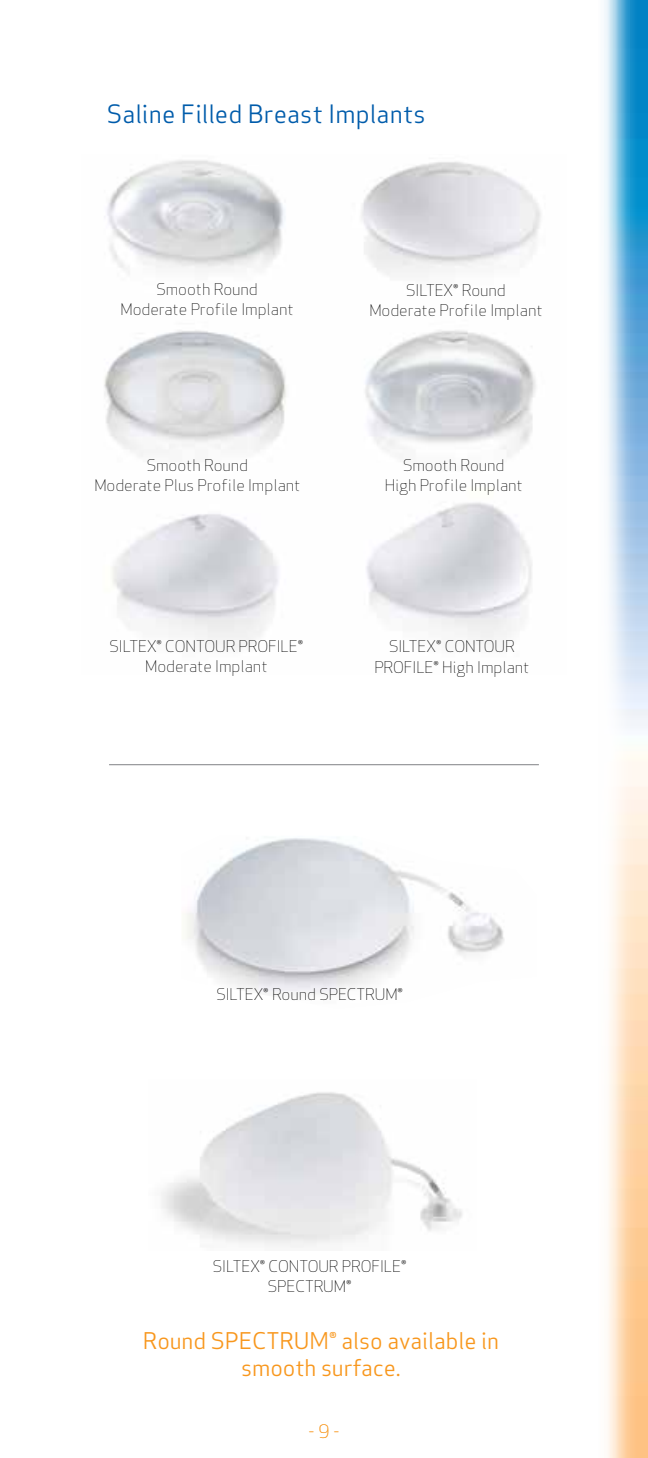
<style>
.page{position:relative;width:648px;height:1458px;background:#fff}
.page>*{position:absolute;margin:0;border:0;box-sizing:border-box;transform-origin:0 0}
.t1{font:24.75px "Apex Sans";color:#005cab}
.t2{font:22.5px/27px "Apex Sans";letter-spacing:-.005em;color:#f8971d;text-align:center}
.t3{font:300 18px "Apex Sans";color:#f8971d}
.t4{font:300 15.75px/20.2px "Apex Sans";letter-spacing:-.005em;color:#000;text-align:center}
</style>
<div class="page">
<img style="left:604px;top:0;width:44px;height:1458px">
<img style="left:186px;top:838px;width:318px;height:156px">
<img style="left:161px;top:1092px;width:301px;height:156px">
<img style="left:104px;top:160px;width:437px;height:489px">
<hr style="left:109px;top:764px;width:430px;height:1px;background:#808285">
<h1 class="t1" style="left:107px;top:94px;width:320px">Saline Filled Breast Implants</h1>
<p class="t4" style="left:121px;top:279px;width:175px">Smooth Round<br>Moderate Profile Implant</p>
<p class="t4" style="left:369px;top:279px;width:175px">Siltex® Round<br>Moderate Profile Implant</p>
<p class="t4" style="left:94px;top:455px;width:208px">Smooth Round<br>Moderate Plus Profile Implant</p>
<p class="t4" style="left:385px;top:455px;width:140px">Smooth Round<br>High Profile Implant</p>
<p class="t4" style="left:110px;top:636px;width:77px">Siltex® Contour</p>
<p class="t4" style="left:239px;top:636px;width:19px">Profil</p>
<p class="t4" style="left:289px;top:636px;width:16px">e®</p>
<p class="t4" style="left:145px;top:656px;width:124px">Moderate Implant</p>
<p class="t4" style="left:374px;top:636px;width:91px;text-align:left;text-indent:15px">Siltex® Contour<br>Profil</p>
<p class="t4" style="left:425px;top:657px;width:106px">e® High Implant</p>
<p class="t4" style="left:216px;top:984px;width:142px">Siltex® Round Spectrum</p>
<p class="t4" style="left:398px;top:984px;width:7px">®</p>
<p class="t4" style="left:213px;top:1256px;width:77px">Siltex® Contour</p>
<p class="t4" style="left:342px;top:1256px;width:19px">Profil</p>
<p class="t4" style="left:392px;top:1256px;width:16px">e®</p>
<p class="t4" style="left:268px;top:1276px;width:39px">Spectrum</p>
<p class="t4" style="left:346px;top:1276px;width:7px">®</p>
<h2 class="t2" style="left:143px;top:1325px;width:358px">Round Spectrum® also available in smooth surface.</h2>
<p class="t3" style="left:308px;top:1420px;width:33px">- 9 -</p>
</div>
